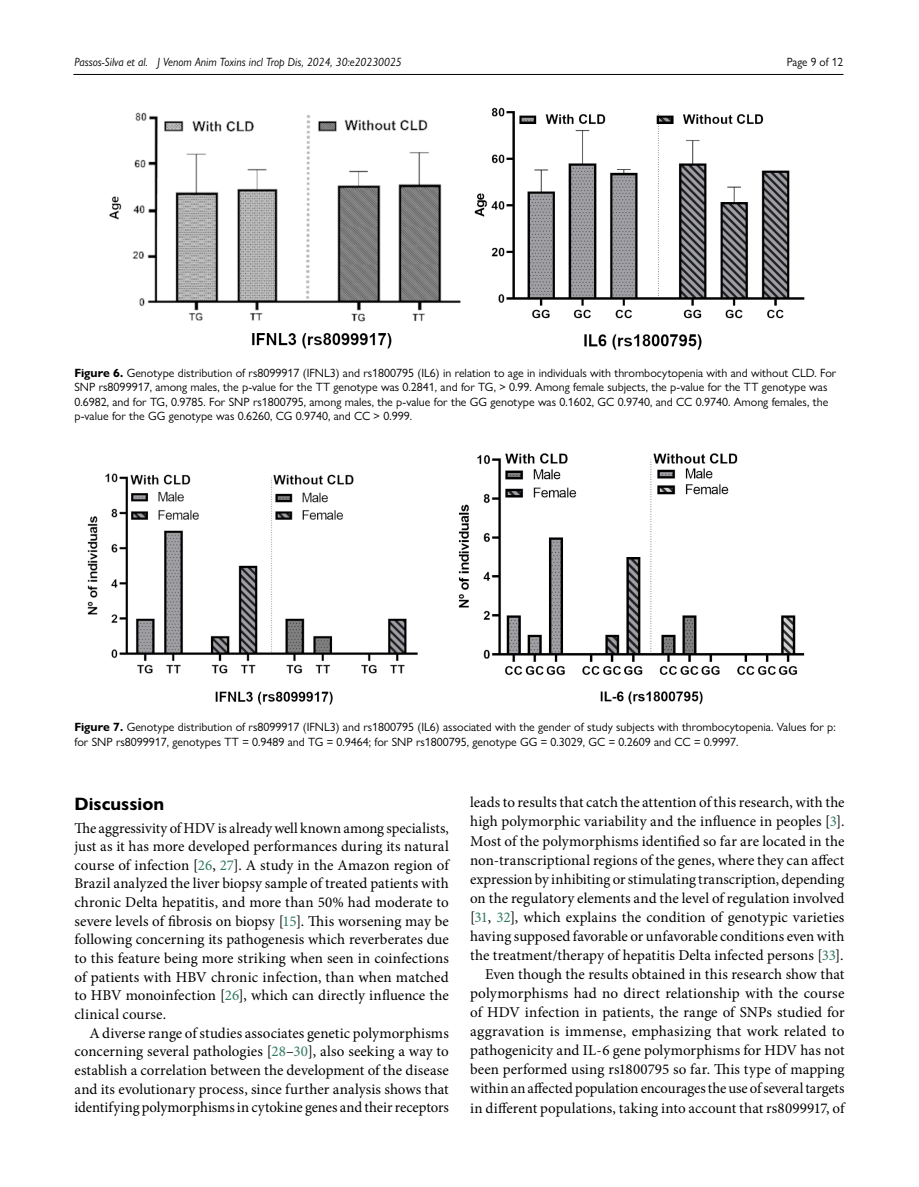
<style>
.page{position:relative;width:919px;height:1187px;background:#fff}
.page>*{position:absolute;margin:0;border:0;box-sizing:border-box;transform-origin:0 0}
.t1{font:700 18px "Gill Sans Nova";color:#000}
.t2{font:15px/19px "Minion Pro";letter-spacing:.005em;color:#000;text-align:justify}
.t3{font:12px/14.4px "Gill Sans Nova";color:#000}
.t4{font:italic 12px "Gill Sans Nova";color:#000;scale:.95 1}
.t5{font:12px "Gill Sans Nova";color:#000;scale:.95 1}
.s1{font-weight:700}
.s2{color:#327964}
</style>
<div class="page">
<hr style="left:73px;top:74px;width:770px;height:1px;background:#000">
<img style="left:109px;top:107px;width:696px;height:243px">
<img style="left:87px;top:453px;width:718px;height:252px">
<p class="t4" style="left:74px;top:55px;width:346px">Passos-Silva et al. J Venom Anim Toxins incl Trop Dis, 2024, 30:e20230025</p>
<p class="t5" style="left:786px;top:55px;width:61px">Page 9 of 12</p>
<p class="t3" style="left:74px;top:365px;width:763px"><span class="s1">Figure 6.</span> Genotype distribution of rs8099917 (IFNL3) and rs1800795 (IL6) in relation to age in individuals with thrombocytopenia with and without CLD. For SNP rs8099917, among males, the p-value for the TT genotype was 0.2841, and for TG, &gt; 0.99. Among female subjects, the p-value for the TT genotype was 0.6982, and for TG, 0.9785. For SNP rs1800795, among males, the p-value for the GG genotype was 0.1602, GC 0.9740, and CC 0.9740. Among females, the p-value for the GG genotype was 0.6260, CG 0.9740, and CC &gt; 0.999.</p>
<p class="t3" style="left:74px;top:719px;width:762px"><span class="s1">Figure 7.</span> Genotype distribution of rs8099917 (IFNL3) and rs1800795 (IL6) associated with the gender of study subjects with thrombocytopenia. Values for p: for SNP rs8099917, genotypes TT = 0.9489 and TG = 0.9464; for SNP rs1800795, genotype GG = 0.3029, GC = 0.2609 and CC = 0.9997.</p>
<p class="t1" style="left:74px;top:792px;width:91px">Discussion</p>
<p class="t2" style="left:74px;top:818px;width:376px;line-height:18.6px">The aggressivity of HDV is already well known among specialists, just as it has more developed performances during its natural course of infection [<span class="s2">26</span>, <span class="s2">27</span>]. A study in the Amazon region of Brazil analyzed the liver biopsy sample of treated patients with chronic Delta hepatitis, and more than 50% had moderate to severe levels of fibrosis on biopsy [<span class="s2">15</span>]. This worsening may be following concerning its pathogenesis which reverberates due to this feature being more striking when seen in coinfections of patients with HBV chronic infection, than when matched to HBV monoinfection [<span class="s2">26</span>], which can directly influence the clinical course.</p>
<p class="t2" style="left:74px;top:1023px;width:376px;line-height:18.6px;text-indent:15px">A diverse range of studies associates genetic polymorphisms concerning several pathologies [<span class="s2">28</span>–<span class="s2">30</span>], also seeking a way to establish a correlation between the development of the disease and its evolutionary process, since further analysis shows that identifying polymorphisms in cytokine genes and their receptors</p>
<p class="t2" style="left:470px;top:793px;width:376px;text-align:right">leads to results that catch the attention of this research, with the high polymorphic variability and the influence in peoples [<span class="s2">3</span>].<br>Most of the polymorphisms identified so far are located in the non-transcriptional regions of the genes, where they can affect expression by inhibiting or stimulating transcription, depending on the regulatory elements and the level of regulation involved [<span class="s2">31</span>, <span class="s2">32</span>], which explains the condition of genotypic varieties having supposed favorable or unfavorable conditions even with the treatment/therapy of hepatitis Delta infected persons [<span class="s2">33</span>].<br>Even though the results obtained in this research show that polymorphisms had no direct relationship with the course of HDV infection in patients, the range of SNPs studied for aggravation is immense, emphasizing that work related to pathogenicity and IL-6 gene polymorphisms for HDV has not been performed using rs1800795 so far. This type of mapping within an affected population encourages the use of several targets in different populations, taking into account that rs8099917, of</p>
</div>
